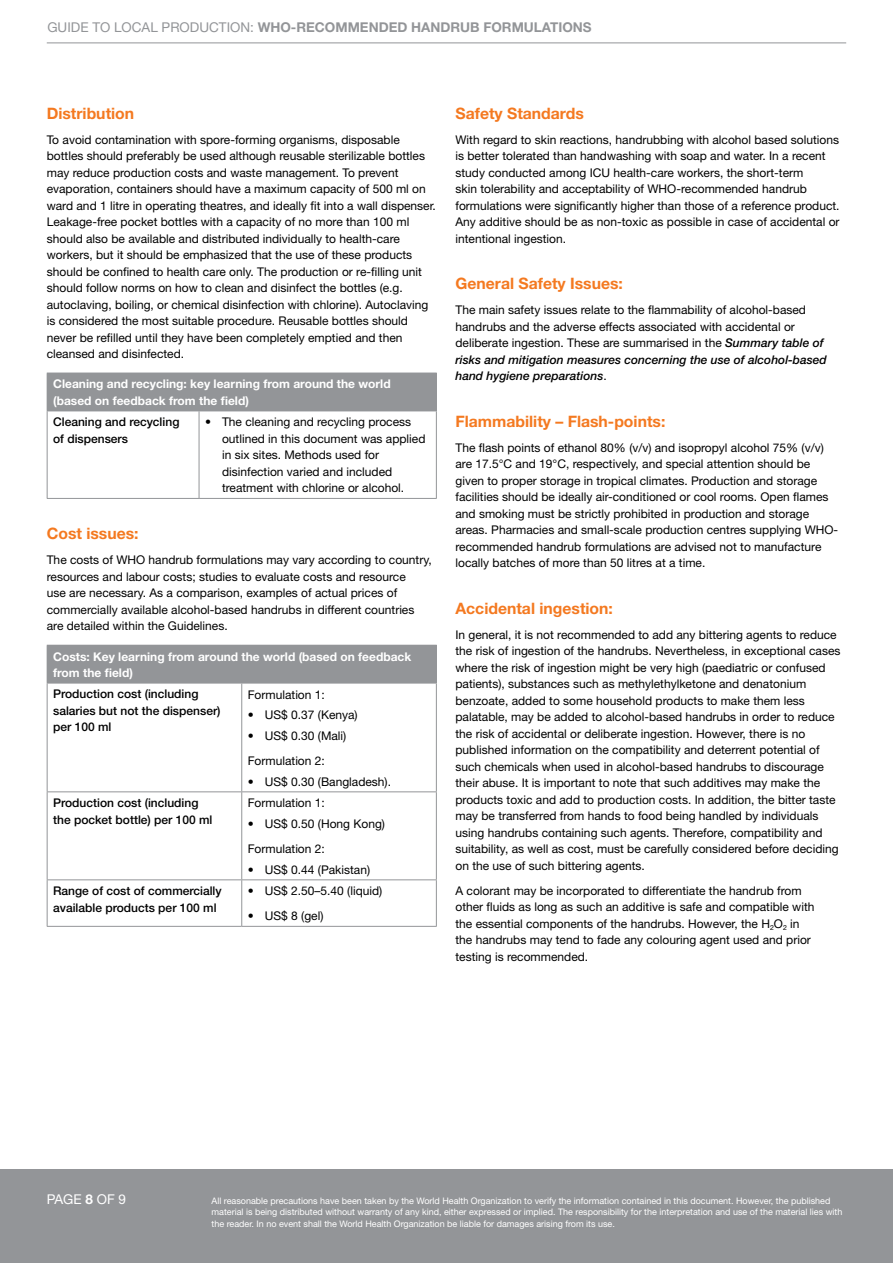
<style>
.page{position:relative;width:893px;height:1263px;background:#fff}
.page>*{position:absolute;margin:0;border:0;box-sizing:border-box;transform-origin:0 0}
.t1{font:700 15.75px "Helvetica Neue";color:#f47920}
.t2{font:700 13.5px "Helvetica Neue";color:#939598}
.t3{font:13.5px "Helvetica Neue";color:#fff}
.t4{font:12px/16.5px "Helvetica Neue";color:#000}
.t5{font:500 12px/16.5px "Helvetica Neue";color:#000}
.t6{font:700 12px/16.5px "Helvetica Neue";color:#fff}
.t7{font:9px/11.2px "Helvetica Neue";color:#fff}
.s1{font-weight:400}
.s2{font-weight:500;font-style:italic}
.s3{font-weight:700}
</style>
<div class="page">
<hr style="left:47px;top:43px;width:799px;height:1px;background:#939598">
<div style="left:0;top:1169px;width:893px;height:94px;background:#939598"></div>
<div style="left:47px;top:373px;width:389px;height:38px;background:#939598"></div>
<hr style="left:436px;top:373px;width:1px;height:38px;background:#939598">
<hr style="left:47px;top:411px;width:152px;height:1px;background:#939598">
<hr style="left:47px;top:411px;width:1px;height:87px;background:#939598">
<hr style="left:199px;top:411px;width:238px;height:1px;background:#939598">
<hr style="left:199px;top:411px;width:1px;height:87px;background:#939598">
<hr style="left:436px;top:411px;width:1px;height:87px;background:#939598">
<hr style="left:47px;top:498px;width:152px;height:1px;background:#939598">
<hr style="left:199px;top:498px;width:238px;height:1px;background:#939598">
<div style="left:47px;top:645px;width:389px;height:38px;background:#939598"></div>
<hr style="left:242px;top:645px;width:195px;height:1px;background:#939598">
<hr style="left:436px;top:646px;width:1px;height:37px;background:#939598">
<hr style="left:47px;top:683px;width:195px;height:1px;background:#939598">
<hr style="left:47px;top:683px;width:1px;height:108px;background:#939598">
<hr style="left:242px;top:683px;width:195px;height:1px;background:#939598">
<hr style="left:241px;top:683px;width:1px;height:108px;background:#939598">
<hr style="left:436px;top:683px;width:1px;height:108px;background:#939598">
<hr style="left:47px;top:791px;width:195px;height:1px;background:#939598">
<hr style="left:47px;top:792px;width:1px;height:87px;background:#939598">
<hr style="left:242px;top:791px;width:195px;height:1px;background:#939598">
<hr style="left:241px;top:792px;width:1px;height:87px;background:#939598">
<hr style="left:436px;top:792px;width:1px;height:87px;background:#939598">
<hr style="left:47px;top:879px;width:195px;height:1px;background:#939598">
<hr style="left:47px;top:880px;width:1px;height:46px;background:#939598">
<hr style="left:242px;top:879px;width:195px;height:1px;background:#939598">
<hr style="left:241px;top:880px;width:1px;height:46px;background:#939598">
<hr style="left:436px;top:880px;width:1px;height:46px;background:#939598">
<hr style="left:47px;top:926px;width:195px;height:1px;background:#939598">
<hr style="left:242px;top:926px;width:195px;height:1px;background:#939598">
<p class="t2" style="left:47px;top:19px;width:546px"><span class="s1">GUIDE TO LOCAL PRODUCTION:</span> WHO-RECOMMENDED HANDRUB FORMULATIONS</p>
<h1 class="t1" style="left:47px;top:103px;width:89px">Distribution</h1>
<p class="t4" style="left:47px;top:131px;width:391px">To avoid contamination with spore-forming organisms, disposable bottles should preferably be used although reusable sterilizable bottles may reduce production costs and waste management. To prevent evaporation, containers should have a maximum capacity of 500 ml on ward and 1 litre in operating theatres, and ideally fit into a wall dispenser.<br>Leakage-free pocket bottles with a capacity of no more than 100 ml should also be available and distributed individually to health-care workers, but it should be emphasized that the use of these products should be confined to health care only. The production or re-filling unit should follow norms on how to clean and disinfect the bottles (e.g. autoclaving, boiling, or chemical disinfection with chlorine). Autoclaving is considered the most suitable procedure. Reusable bottles should never be refilled until they have been completely emptied and then cleansed and disinfected.</p>
<p class="t6" style="left:53px;top:376px;width:339px">Cleaning and recycling: key learning from around the world (based on feedback from the field)</p>
<p class="t5" style="left:53px;top:414px;width:128px">Cleaning and recycling of dispensers</p>
<p class="t4" style="left:222px;top:414px;width:205px;text-indent:-17px">• The cleaning and recycling process outlined in this document was applied in six sites. Methods used for disinfection varied and included treatment with chlorine or alcohol.</p>
<h1 class="t1" style="left:47px;top:524px;width:93px">Cost issues:</h1>
<p class="t4" style="left:47px;top:552px;width:386px">The costs of WHO handrub formulations may vary according to country, resources and labour costs; studies to evaluate costs and resource<br>use are necessary. As a comparison, examples of actual prices of commercially available alcohol-based handrubs in different countries are detailed within the Guidelines.</p>
<p class="t6" style="left:53px;top:648px;width:360px">Costs: Key learning from around the world (based on feedback from the field)</p>
<p class="t5" style="left:53px;top:686px;width:169px">Production cost (including salaries but not the dispenser) per 100 ml</p>
<p class="t4" style="left:248px;top:686px;width:79px">Formulation 1:</p>
<p class="t4" style="left:248px;top:707px;width:111px">• US$ 0.37 (Kenya)</p>
<p class="t4" style="left:248px;top:723px;width:100px;line-height:25px">• US$ 0.30 (Mali)<br>Formulation 2:</p>
<p class="t4" style="left:248px;top:773px;width:145px">• US$ 0.30 (Bangladesh).</p>
<p class="t5" style="left:53px;top:794px;width:161px">Production cost (including the pocket bottle) per 100 ml</p>
<p class="t4" style="left:248px;top:795px;width:79px">Formulation 1:</p>
<p class="t4" style="left:248px;top:811px;width:139px;line-height:25px">• US$ 0.50 (Hong Kong)<br>Formulation 2:</p>
<p class="t4" style="left:248px;top:861px;width:124px">• US$ 0.44 (Pakistan)</p>
<p class="t5" style="left:53px;top:882px;width:170px">Range of cost of commercially available products per 100 ml</p>
<p class="t4" style="left:248px;top:883px;width:136px">• US$ 2.50–5.40 (liquid)</p>
<p class="t4" style="left:248px;top:908px;width:77px">• US$ 8 (gel)</p>
<h1 class="t1" style="left:455px;top:103px;width:130px">Safety Standards</h1>
<p class="t4" style="left:455px;top:131px;width:386px">With regard to skin reactions, handrubbing with alcohol based solutions is better tolerated than handwashing with soap and water. In a recent study conducted among ICU health-care workers, the short-term<br>skin tolerability and acceptability of WHO-recommended handrub formulations were significantly higher than those of a reference product.<br>Any additive should be as non-toxic as possible in case of accidental or intentional ingestion.</p>
<h1 class="t1" style="left:455px;top:274px;width:169px">General Safety Issues:</h1>
<p class="t4" style="left:455px;top:301px;width:373px">The main safety issues relate to the flammability of alcohol-based handrubs and the adverse effects associated with accidental or deliberate ingestion. These are summarised in the <span class="s2">Summary table of risks and mitigation measures concerning the use of alcohol-based hand hygiene preparations</span>.</p>
<h1 class="t1" style="left:455px;top:411px;width:211px">Flammability – Flash-points:</h1>
<p class="t4" style="left:455px;top:439px;width:384px">The flash points of ethanol 80% (v/v) and isopropyl alcohol 75% (v/v) are 17.5°C and 19°C, respectively, and special attention should be given to proper storage in tropical climates. Production and storage facilities should be ideally air-conditioned or cool rooms. Open flames and smoking must be strictly prohibited in production and storage areas. Pharmacies and small-scale production centres supplying WHO&shy;recommended handrub formulations are advised not to manufacture locally batches of more than 50 litres at a time.</p>
<h1 class="t1" style="left:455px;top:598px;width:159px">Accidental ingestion:</h1>
<p class="t4" style="left:455px;top:626px;width:386px">In general, it is not recommended to add any bittering agents to reduce the risk of ingestion of the handrubs. Nevertheless, in exceptional cases where the risk of ingestion might be very high (paediatric or confused patients), substances such as methylethylketone and denatonium benzoate, added to some household products to make them less palatable, may be added to alcohol-based handrubs in order to reduce the risk of accidental or deliberate ingestion. However, there is no published information on the compatibility and deterrent potential of such chemicals when used in alcohol-based handrubs to discourage their abuse. It is important to note that such additives may make the products toxic and add to production costs. In addition, the bitter taste may be transferred from hands to food being handled by individuals using handrubs containing such agents. Therefore, compatibility and suitability, as well as cost, must be carefully considered before deciding on the use of such bittering agents.</p>
<p class="t4" style="left:455px;top:882px;width:360px">A colorant may be incorporated to differentiate the handrub from other fluids as long as such an additive is safe and compatible with the essential components of the handrubs. However, the H<sub>2</sub>O<sub>2</sub> in the handrubs may tend to fade any colouring agent used and prior testing is recommended.</p>
<p class="t3" style="left:47px;top:1191px;width:81px">PAGE <span class="s3">8</span> OF 9</p>
<p class="t7" style="left:212px;top:1195px;width:632px">All reasonable precautions have been taken by the World Health Organization to verify the information contained in this document. However, the published material is being distributed without warranty of any kind, either expressed or implied. The responsibility for the interpretation and use of the material lies with the reader. In no event shall the World Health Organization be liable for damages arising from its use.</p>
</div>
